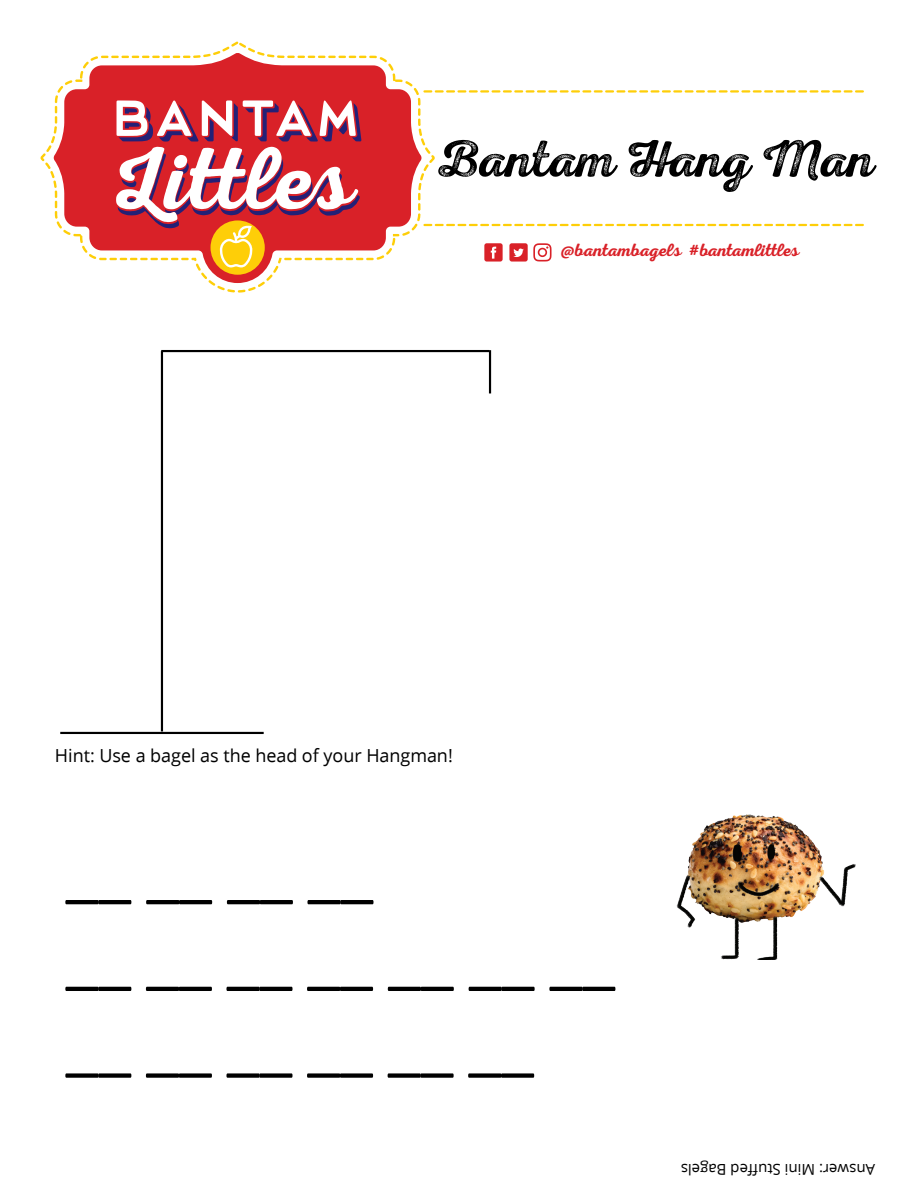
<style>
.page{position:relative;width:918px;height:1188px;background:#fff}
.page>*{position:absolute;margin:0;border:0;box-sizing:border-box;transform-origin:0 0}
.t1{font:66px/86.7px "Calibri";color:#000}
.t2{font:52.5px "Nexa Rust Script S 03";color:#000}
.t3{font:18px "Open Sans";letter-spacing:-.005em;color:#000}
.t4{font:18px "Nexa Rust Script S 1";letter-spacing:.01em;color:#d92128}
.t5{font:15px "Open Sans";color:#000}
</style>
<div class="page">
<svg style="left:435px;top:224px;width:428px;height:2px"></svg>
<svg style="left:435px;top:90px;width:428px;height:3px"></svg>
<svg style="left:484px;top:243px;width:19px;height:19px"></svg>
<svg style="left:509px;top:243px;width:43px;height:19px"></svg>
<svg style="left:40px;top:42px;width:395px;height:251px"></svg>
<svg style="left:211px;top:220px;width:54px;height:55px"></svg>
<svg style="left:116px;top:100px;width:245px;height:167px"></svg>
<hr style="left:161px;top:351px;width:2px;height:380px;background:#000">
<hr style="left:161px;top:350px;width:328px;height:2px;background:#000">
<hr style="left:60px;top:732px;width:204px;height:2px;background:#000">
<hr style="left:489px;top:350px;width:2px;height:43px;background:#000">
<img style="left:676px;top:814px;width:180px;height:145px">
<h2 class="t2" style="left:436px;top:126px;width:441px">Bantam Hang Man</h2>
<p class="t4" style="left:561px;top:239px;width:240px">@bantambagels #bantamlittles</p>
<p class="t3" style="left:55px;top:745px;width:399px">Hint: Use a bagel as the head of your Hangman!</p>
<h1 class="t1" style="left:66px;top:827px;width:551px">__ __ __ __<br>__ __ __ __ __ __ __ __ __ __ __ __ __</h1>
<p class="t5" style="left:875px;top:1178px;width:196px;rotate:-180deg">Answer: Mini Stuffed Bagels</p>
</div>
